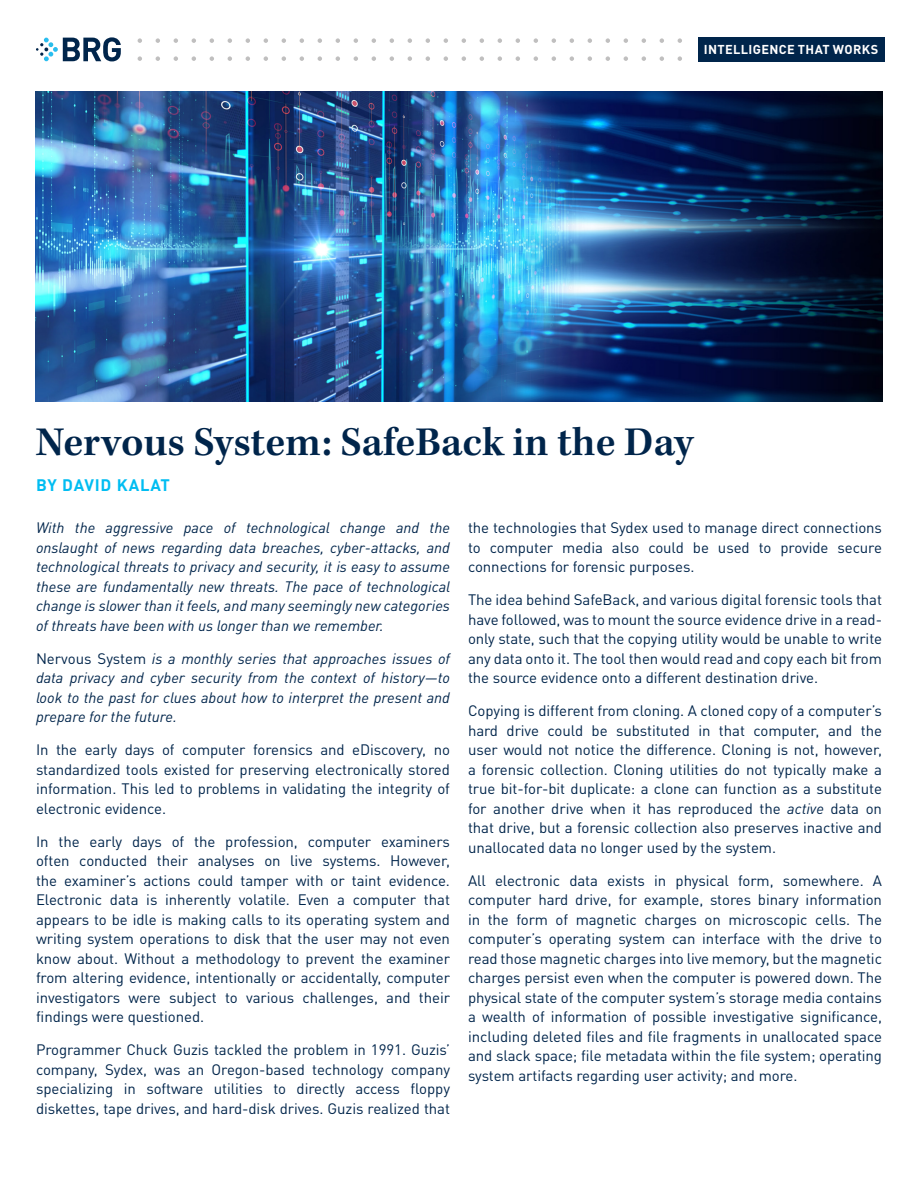
<style>
.page{position:relative;width:918px;height:1188px;background:#fff}
.page>*{position:absolute;margin:0;border:0;box-sizing:border-box;transform-origin:0 0}
.t1{font:600 42px "Kepler Std";color:#00254b}
.Body{font:700 16.5px "DINOT";letter-spacing:.05em;color:#01bdf2}
.Body-2{font:15px/19.5px "DINOT";letter-spacing:-.005em;color:#00254b;text-align:justify}
.Body-3{font:italic 15px/19.5px "DINOT";color:#00254b;text-align:justify}
.Subheader_B{font:700 12.75px "DINOT";letter-spacing:.025em;color:#fff}
.s1{font-style:normal}
.s2{font-style:italic}
</style>
<div class="page">
<svg style="left:36px;top:37px;width:85px;height:24px"></svg>
<img style="left:36px;top:91px;width:846px;height:311px">
<svg style="left:138px;top:38px;width:4px;height:5px"></svg>
<svg style="left:156px;top:38px;width:4px;height:5px"></svg>
<svg style="left:174px;top:38px;width:4px;height:5px"></svg>
<svg style="left:192px;top:38px;width:4px;height:5px"></svg>
<svg style="left:210px;top:38px;width:4px;height:5px"></svg>
<svg style="left:228px;top:38px;width:4px;height:5px"></svg>
<svg style="left:246px;top:38px;width:4px;height:5px"></svg>
<svg style="left:264px;top:38px;width:4px;height:5px"></svg>
<svg style="left:282px;top:38px;width:4px;height:5px"></svg>
<svg style="left:300px;top:38px;width:4px;height:5px"></svg>
<svg style="left:318px;top:38px;width:4px;height:5px"></svg>
<svg style="left:336px;top:38px;width:4px;height:5px"></svg>
<svg style="left:354px;top:38px;width:4px;height:5px"></svg>
<svg style="left:372px;top:38px;width:4px;height:5px"></svg>
<svg style="left:390px;top:38px;width:4px;height:5px"></svg>
<svg style="left:408px;top:38px;width:4px;height:5px"></svg>
<svg style="left:426px;top:38px;width:4px;height:5px"></svg>
<svg style="left:444px;top:38px;width:4px;height:5px"></svg>
<svg style="left:462px;top:38px;width:4px;height:5px"></svg>
<svg style="left:480px;top:38px;width:4px;height:5px"></svg>
<svg style="left:498px;top:38px;width:4px;height:5px"></svg>
<svg style="left:516px;top:38px;width:4px;height:5px"></svg>
<svg style="left:534px;top:38px;width:4px;height:5px"></svg>
<svg style="left:552px;top:38px;width:4px;height:5px"></svg>
<svg style="left:570px;top:38px;width:4px;height:5px"></svg>
<svg style="left:588px;top:38px;width:4px;height:5px"></svg>
<svg style="left:606px;top:38px;width:4px;height:5px"></svg>
<svg style="left:624px;top:38px;width:4px;height:5px"></svg>
<svg style="left:642px;top:38px;width:4px;height:5px"></svg>
<svg style="left:660px;top:38px;width:4px;height:5px"></svg>
<svg style="left:678px;top:38px;width:4px;height:5px"></svg>
<svg style="left:138px;top:56px;width:4px;height:5px"></svg>
<svg style="left:156px;top:56px;width:4px;height:5px"></svg>
<svg style="left:174px;top:56px;width:4px;height:5px"></svg>
<svg style="left:192px;top:56px;width:4px;height:5px"></svg>
<svg style="left:210px;top:56px;width:4px;height:5px"></svg>
<svg style="left:228px;top:56px;width:4px;height:5px"></svg>
<svg style="left:246px;top:56px;width:4px;height:5px"></svg>
<svg style="left:264px;top:56px;width:4px;height:5px"></svg>
<svg style="left:282px;top:56px;width:4px;height:5px"></svg>
<svg style="left:300px;top:56px;width:4px;height:5px"></svg>
<svg style="left:318px;top:56px;width:4px;height:5px"></svg>
<svg style="left:336px;top:56px;width:4px;height:5px"></svg>
<svg style="left:354px;top:56px;width:4px;height:5px"></svg>
<svg style="left:372px;top:56px;width:4px;height:5px"></svg>
<svg style="left:390px;top:56px;width:4px;height:5px"></svg>
<svg style="left:408px;top:56px;width:4px;height:5px"></svg>
<svg style="left:426px;top:56px;width:4px;height:5px"></svg>
<svg style="left:444px;top:56px;width:4px;height:5px"></svg>
<svg style="left:462px;top:56px;width:4px;height:5px"></svg>
<svg style="left:480px;top:56px;width:4px;height:5px"></svg>
<svg style="left:498px;top:56px;width:4px;height:5px"></svg>
<svg style="left:516px;top:56px;width:4px;height:5px"></svg>
<svg style="left:534px;top:56px;width:4px;height:5px"></svg>
<svg style="left:552px;top:56px;width:4px;height:5px"></svg>
<svg style="left:570px;top:56px;width:4px;height:5px"></svg>
<svg style="left:588px;top:56px;width:4px;height:5px"></svg>
<svg style="left:606px;top:56px;width:4px;height:5px"></svg>
<svg style="left:624px;top:56px;width:4px;height:5px"></svg>
<svg style="left:642px;top:56px;width:4px;height:5px"></svg>
<svg style="left:660px;top:56px;width:4px;height:5px"></svg>
<svg style="left:678px;top:56px;width:4px;height:5px"></svg>
<div style="left:698px;top:37px;width:187px;height:24px;background:#00254b"></div>
<p class="Subheader_B" style="left:704px;top:41px;width:176px">INTELLIGENCE THAT WORKS</p>
<p class="t1" style="left:36px;top:418px;width:659px">Nervous System: SafeBack in the Day</p>
<p class="Body" style="left:36px;top:474px;width:136px">BY DAVID KALAT</p>
<p class="Body-3" style="left:36px;top:518px;width:416px">With the aggressive pace of technological change and the onslaught of news regarding data breaches, cyber-attacks, and technological threats to privacy and security, it is easy to assume these are fundamentally new threats. The pace of technological change is slower than it feels, and many seemingly new categories of threats have been with us longer than we remember.</p>
<p class="Body-3" style="left:36px;top:649px;width:416px"><span class="s1">Nervous System</span> is a monthly series that approaches issues of data privacy and cyber security from the context of history—to look to the past for clues about how to interpret the present and prepare for the future.</p>
<p class="Body-2" style="left:36px;top:740px;width:416px">In the early days of computer forensics and eDiscovery, no standardized tools existed for preserving electronically stored information. This led to problems in validating the integrity of electronic evidence.</p>
<p class="Body-2" style="left:36px;top:832px;width:416px">In the early days of the profession, computer examiners often conducted their analyses on live systems. However, the examiner’s actions could tamper with or taint evidence.<br>Electronic data is inherently volatile. Even a computer that appears to be idle is making calls to its operating system and writing system operations to disk that the user may not even know about. Without a methodology to prevent the examiner from altering evidence, intentionally or accidentally, computer investigators were subject to various challenges, and their findings were questioned.</p>
<p class="Body-2" style="left:36px;top:1040px;width:416px">Programmer Chuck Guzis tackled the problem in 1991. Guzis’ company, Sydex, was an Oregon-based technology company specializing in software utilities to directly access floppy diskettes, tape drives, and hard-disk drives. Guzis realized that</p>
<p class="Body-2" style="left:468px;top:518px;width:416px">the technologies that Sydex used to manage direct connections to computer media also could be used to provide secure connections for forensic purposes.</p>
<p class="Body-2" style="left:468px;top:590px;width:416px">The idea behind SafeBack, and various digital forensic tools that have followed, was to mount the source evidence drive in a read&shy;only state, such that the copying utility would be unable to write any data onto it. The tool then would read and copy each bit from the source evidence onto a different destination drive.</p>
<p class="Body-2" style="left:468px;top:701px;width:416px">Copying is different from cloning. A cloned copy of a computer’s hard drive could be substituted in that computer, and the user would not notice the difference. Cloning is not, however, a forensic collection. Cloning utilities do not typically make a true bit-for-bit duplicate: a clone can function as a substitute for another drive when it has reproduced the <span class="s2">active</span> data on that drive, but a forensic collection also preserves inactive and unallocated data no longer used by the system.</p>
<p class="Body-2" style="left:468px;top:871px;width:416px">All electronic data exists in physical form, somewhere. A computer hard drive, for example, stores binary information in the form of magnetic charges on microscopic cells. The computer’s operating system can interface with the drive to read those magnetic charges into live memory, but the magnetic charges persist even when the computer is powered down. The physical state of the computer system’s storage media contains a wealth of information of possible investigative significance, including deleted files and file fragments in unallocated space and slack space; file metadata within the file system; operating system artifacts regarding user activity; and more.</p>
</div>
